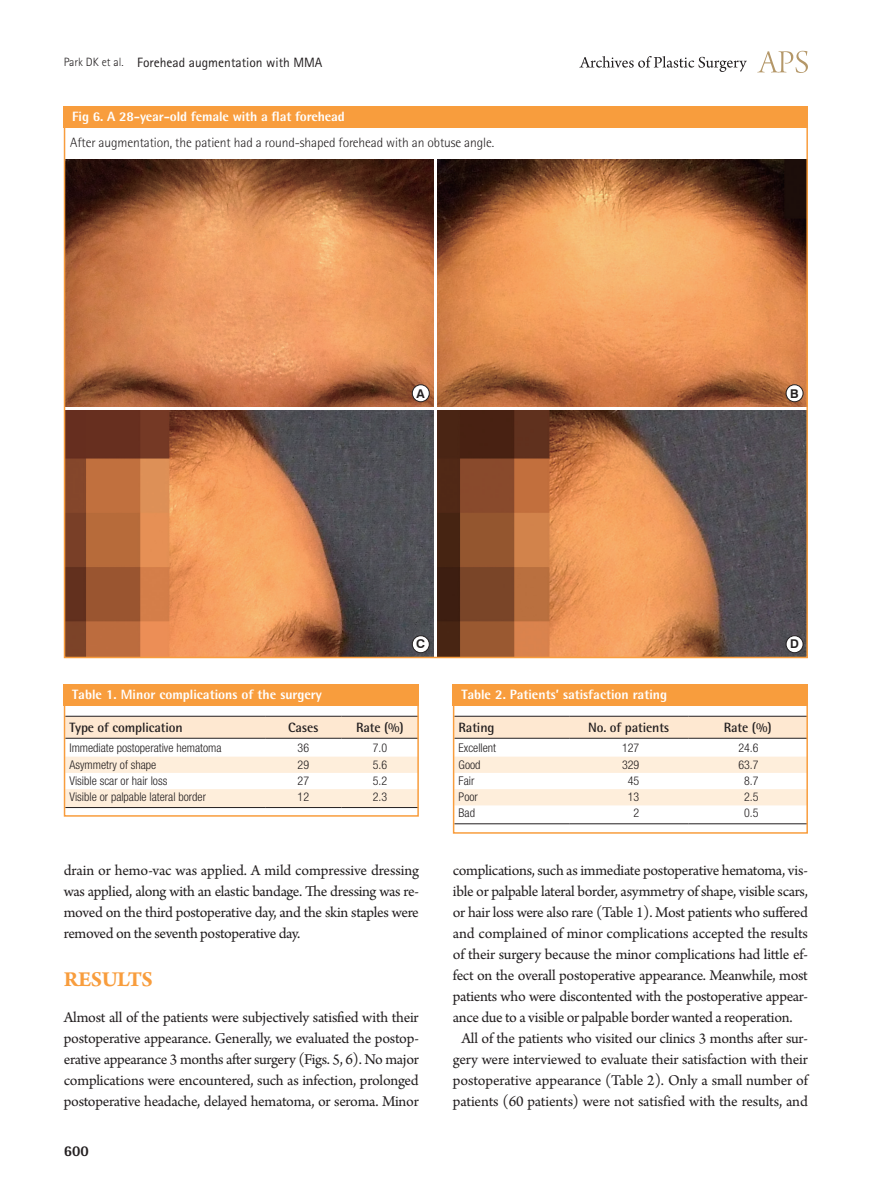
<style>
.page{position:relative;width:893px;height:1191px;background:#fff}
.page>*{position:absolute;margin:0;border:0;box-sizing:border-box;transform-origin:0 0}
.t1{font:700 22.5px "Arno Pro";letter-spacing:-.02em;color:#f89d3d}
.t2{font:15.75px/21px "Arno Pro";letter-spacing:-.02em;color:#231f20;text-align:justify}
.t3{font:800 15px "Rotis Semi Sans Std";color:#231f20}
.t4{font:800 13.5px "Rotis Semi Sans Std";color:#fff}
.t5{font:300 13.5px "Rotis Semi Sans Std";letter-spacing:-.01em;color:#231f20}
.t6{font:700 13.5px "Rotis Semi Sans Std";letter-spacing:-.01em;color:#231f20}
.t7{font:13.5px "Rotis Sans Serif Std";color:#231f20}
.t8{font:700 12.15px "Swiss 721 BT";color:#231f20}
.t9{font:300 condensed 12px "Helvetica Neue LT Std";color:#231f20}
.s1{font-weight:300;font-size:12px}
</style>
<div class="page">
<svg style="left:757px;top:51px;width:51px;height:22px"></svg>
<svg style="left:579px;top:56px;width:168px;height:16px"></svg>
<svg style="left:456px;top:717px;width:349px;height:89px"></svg>
<hr style="left:454px;top:823px;width:115px;height:1px;background:#231f20">
<hr style="left:569px;top:823px;width:119px;height:1px;background:#231f20">
<hr style="left:688px;top:823px;width:119px;height:1px;background:#231f20">
<hr style="left:454px;top:716px;width:115px;height:1px;background:#231f20">
<hr style="left:569px;top:716px;width:119px;height:1px;background:#231f20">
<hr style="left:688px;top:716px;width:119px;height:1px;background:#231f20">
<hr style="left:454px;top:738px;width:115px;height:1px;background:#231f20">
<hr style="left:569px;top:738px;width:119px;height:1px;background:#231f20">
<hr style="left:688px;top:738px;width:119px;height:1px;background:#231f20">
<div style="left:453px;top:685px;width:355px;height:148px;border:2px solid #f89d3d"></div>
<div style="left:453px;top:685px;width:355px;height:21px;background:#f89d3d"></div>
<svg style="left:67px;top:717px;width:349px;height:90px"></svg>
<hr style="left:65px;top:807px;width:200px;height:1px;background:#231f20">
<hr style="left:265px;top:807px;width:77px;height:1px;background:#231f20">
<hr style="left:342px;top:807px;width:76px;height:1px;background:#231f20">
<hr style="left:65px;top:716px;width:200px;height:1px;background:#231f20">
<hr style="left:265px;top:716px;width:77px;height:1px;background:#231f20">
<hr style="left:342px;top:716px;width:76px;height:1px;background:#231f20">
<hr style="left:65px;top:738px;width:200px;height:1px;background:#231f20">
<hr style="left:265px;top:738px;width:77px;height:1px;background:#231f20">
<hr style="left:342px;top:738px;width:76px;height:1px;background:#231f20">
<div style="left:64px;top:685px;width:355px;height:131px;border:2px solid #f89d3d"></div>
<div style="left:64px;top:685px;width:355px;height:21px;background:#f89d3d"></div>
<img style="left:67px;top:159px;width:367px;height:247px">
<img style="left:438px;top:159px;width:367px;height:247px">
<img style="left:67px;top:410px;width:367px;height:245px">
<img style="left:438px;top:410px;width:367px;height:245px">
<div style="left:412px;top:385px;width:17px;height:17px;background:#fff;border-radius:50%"></div>
<div style="left:412px;top:384px;width:17px;height:18px;border:1px solid #231f20;border-radius:50%"></div>
<div style="left:786px;top:385px;width:17px;height:17px;background:#fff;border-radius:50%"></div>
<div style="left:786px;top:384px;width:17px;height:18px;border:1px solid #231f20;border-radius:50%"></div>
<div style="left:412px;top:635px;width:17px;height:17px;background:#fff;border-radius:50%"></div>
<div style="left:412px;top:635px;width:17px;height:18px;border:1px solid #231f20;border-radius:50%"></div>
<div style="left:786px;top:635px;width:17px;height:17px;background:#fff;border-radius:50%"></div>
<div style="left:786px;top:635px;width:17px;height:18px;border:1px solid #231f20;border-radius:50%"></div>
<div style="left:64px;top:106px;width:744px;height:22px;background:#f89d3d"></div>
<p class="t7" style="left:64px;top:54px;width:260px"><span class="s1">Park DK et al.</span> Forehead augmentation with MMA</p>
<p class="t4" style="left:72px;top:108px;width:274px">Fig 6. A 28-year-old female with a flat forehead</p>
<p class="t5" style="left:70px;top:135px;width:425px">After augmentation, the patient had a round-shaped forehead with an obtuse angle.</p>
<p class="t8" style="left:417px;top:386px;width:10px">A</p>
<p class="t8" style="left:790px;top:386px;width:10px">B</p>
<p class="t8" style="left:416px;top:637px;width:10px">C</p>
<p class="t8" style="left:790px;top:637px;width:10px">D</p>
<p class="t4" style="left:72px;top:686px;width:251px">Table 1. Minor complications of the surgery</p>
<p class="t6" style="left:70px;top:719px;width:115px">Type of complication</p>
<p class="t6" style="left:288px;top:719px;width:32px">Cases</p>
<p class="t6" style="left:356px;top:719px;width:49px">Rate (%)</p>
<p class="t9" style="left:70px;top:741px;width:153px">Immediate postoperative hematoma</p>
<p class="t9" style="left:298px;top:741px;width:13px">36</p>
<p class="t9" style="left:373px;top:741px;width:16px">7.0</p>
<p class="t9" style="left:70px;top:757px;width:88px">Asymmetry of shape</p>
<p class="t9" style="left:298px;top:757px;width:13px">29</p>
<p class="t9" style="left:373px;top:757px;width:16px">5.6</p>
<p class="t9" style="left:70px;top:774px;width:99px">Visible scar or hair loss</p>
<p class="t9" style="left:298px;top:774px;width:13px">27</p>
<p class="t9" style="left:373px;top:774px;width:16px">5.2</p>
<p class="t9" style="left:70px;top:790px;width:138px">Visible or palpable lateral border</p>
<p class="t9" style="left:298px;top:790px;width:13px">12</p>
<p class="t9" style="left:373px;top:790px;width:16px">2.3</p>
<p class="t4" style="left:461px;top:686px;width:207px">Table 2. Patients’ satisfaction rating</p>
<p class="t6" style="left:459px;top:719px;width:37px">Rating</p>
<p class="t6" style="left:588px;top:719px;width:82px">No. of patients</p>
<p class="t6" style="left:724px;top:719px;width:49px">Rate (%)</p>
<p class="t9" style="left:459px;top:741px;width:39px">Excellent</p>
<p class="t9" style="left:622px;top:741px;width:19px">127</p>
<p class="t9" style="left:738px;top:741px;width:22px">24.6</p>
<p class="t9" style="left:459px;top:757px;width:23px">Good</p>
<p class="t9" style="left:622px;top:757px;width:19px">329</p>
<p class="t9" style="left:738px;top:757px;width:22px">63.7</p>
<p class="t9" style="left:459px;top:774px;width:17px">Fair</p>
<p class="t9" style="left:628px;top:774px;width:13px">45</p>
<p class="t9" style="left:744px;top:774px;width:16px">8.7</p>
<p class="t9" style="left:459px;top:790px;width:21px">Poor</p>
<p class="t9" style="left:628px;top:790px;width:13px">13</p>
<p class="t9" style="left:744px;top:790px;width:16px">2.5</p>
<p class="t9" style="left:459px;top:806px;width:18px">Bad</p>
<p class="t9" style="left:634px;top:806px;width:7px">2</p>
<p class="t9" style="left:744px;top:806px;width:16px">0.5</p>
<p class="t2" style="left:64px;top:861px;width:357px">drain or hemo-vac was applied. A mild compressive dressing was applied, along with an elastic bandage. The dressing was re&shy;moved on the third postoperative day, and the skin staples were removed on the seventh postoperative day.</p>
<h1 class="t1" style="left:64px;top:966px;width:91px">RESULTS</h1>
<p class="t2" style="left:64px;top:1008px;width:357px">Almost all of the patients were subjectively satisfied with their postoperative appearance. Generally, we evaluated the postop&shy;erative appearance 3 months after surgery (Figs. 5, 6). No major complications were encountered, such as infection, prolonged postoperative headache, delayed hematoma, or seroma. Minor</p>
<p class="t3" style="left:64px;top:1141px;width:27px">600</p>
<p class="t2" style="left:453px;top:861px;width:357px">complications, such as immediate postoperative hematoma, vis-</p>
<p class="t2" style="left:453px;top:882px;width:357px">ible or palpable lateral border, asymmetry of shape, visible scars,</p>
<p class="t2" style="left:453px;top:903px;width:356px">or hair loss were also rare (Table 1). Most patients who suffered</p>
<p class="t2" style="left:453px;top:924px;width:357px">and complained of minor complications accepted the results</p>
<p class="t2" style="left:453px;top:945px;width:357px">of their surgery because the minor complications had little ef-</p>
<p class="t2" style="left:453px;top:966px;width:357px">fect on the overall postoperative appearance. Meanwhile, most</p>
<p class="t2" style="left:453px;top:987px;width:357px">patients who were discontented with the postoperative appear-</p>
<p class="t2" style="left:453px;top:1008px;width:341px">ance due to a visible or palpable border wanted a reoperation.</p>
<p class="t2" style="left:461px;top:1029px;width:348px">All of the patients who visited our clinics 3 months after sur-</p>
<p class="t2" style="left:453px;top:1050px;width:357px">gery were interviewed to evaluate their satisfaction with their</p>
<p class="t2" style="left:453px;top:1071px;width:357px">postoperative appearance (Table 2). Only a small number of</p>
<p class="t2" style="left:453px;top:1092px;width:356px">patients (60 patients) were not satisfied with the results, and</p>
</div>
